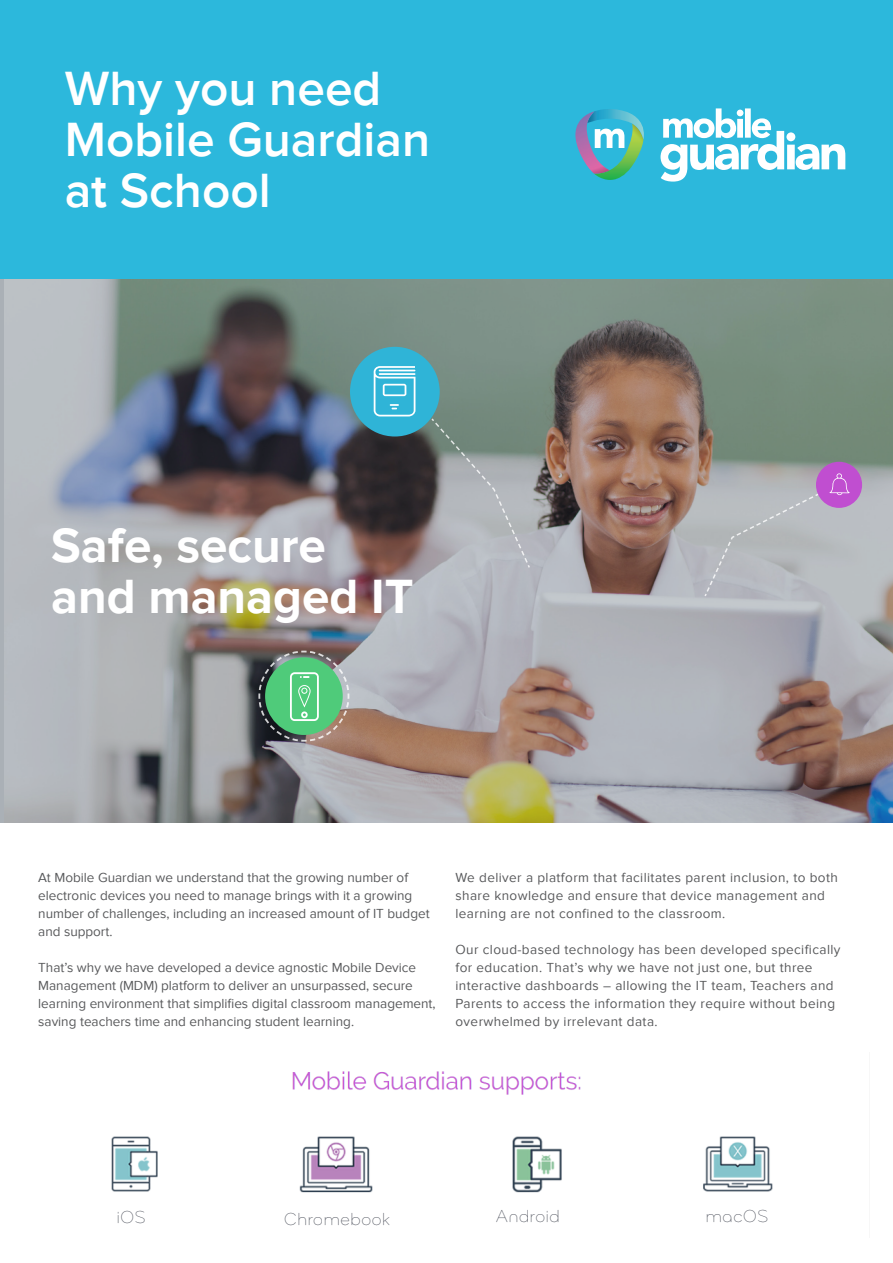
<style>
.page{position:relative;width:893px;height:1263px;background:#fff}
.page>*{position:absolute;margin:0;border:0;box-sizing:border-box;transform-origin:0 0}
.t1{font:600 49.5px/51px "Proxima Nova";color:#fff}
.t2{font:700 49.5px/51px "Proxima Nova";color:#fff}
.t3{font:18px "Bryant Pro Light Alternate";color:#454954}
.t4{font:13.5px/18px "Proxima Nova";color:#57585a}
.t5{font:13.5px/18px "Proxima Nova";letter-spacing:.03em;color:#57585a}
</style>
<div class="page">
<img style="left:0;top:279px;width:893px;height:544px">
<div style="left:0;top:0;width:893px;height:279px;background:#2cb8dc"></div>
<svg style="left:257px;top:650px;width:93px;height:92px;background:#65a077"></svg>
<svg style="left:430px;top:417px;width:101px;height:152px;background:#9ea5a6"></svg>
<div style="left:350px;top:347px;width:90px;height:89px;background:#2fb4d7;border-radius:45px"></div>
<svg style="left:374px;top:366px;width:41px;height:50px"></svg>
<div style="left:816px;top:462px;width:46px;height:46px;background:#c04ed0;border-radius:23px"></div>
<svg style="left:703px;top:473px;width:156px;height:125px;background:#b7b3bf"></svg>
<img style="left:111px;top:1071px;width:662px;height:122px">
<svg style="left:660px;top:108px;width:185px;height:74px"></svg>
<img style="left:596px;top:175px;width:28px;height:2px">
<svg style="left:594px;top:109px;width:50px;height:66px"></svg>
<img style="left:575px;top:111px;width:35px;height:63px">
<p class="t1" style="left:65px;top:62px;width:318px">Why you need</p>
<p class="t1" style="left:65px;top:113px;width:367px">Mobile Guardian at School</p>
<p class="t2" style="left:51px;top:519px;width:364px">Safe, secure and managed IT</p>
<p class="t4" style="left:38px;top:868px;width:393px">At Mobile Guardian we understand that the growing number of electronic devices you need to manage brings with it a growing number of challenges, including an increased amount of IT budget and support.</p>
<p class="t4" style="left:38px;top:958px;width:399px">That’s why we have developed a device agnostic Mobile Device Management (MDM) platform to deliver an unsurpassed, secure learning environment that simplifies digital classroom management, saving teachers time and enhancing student learning.</p>
<p class="t5" style="left:455px;top:868px;width:384px">We deliver a platform that facilitates parent inclusion, to both share knowledge and ensure that device management and learning are not confined to the classroom.</p>
<p class="t5" style="left:455px;top:940px;width:386px">Our cloud-based technology has been developed specifically for education. That’s why we have not just one, but three interactive dashboards – allowing the IT team, Teachers and Parents to access the information they require without being overwhelmed by irrelevant data.</p>
<p class="t3" style="left:116px;top:1207px;width:31px">iOS</p>
<p class="t3" style="left:284px;top:1208px;width:108px">Chromebook</p>
<p class="t3" style="left:496px;top:1205px;width:66px">Android</p>
<p class="t3" style="left:705px;top:1208px;width:65px">macOS</p>
</div>
